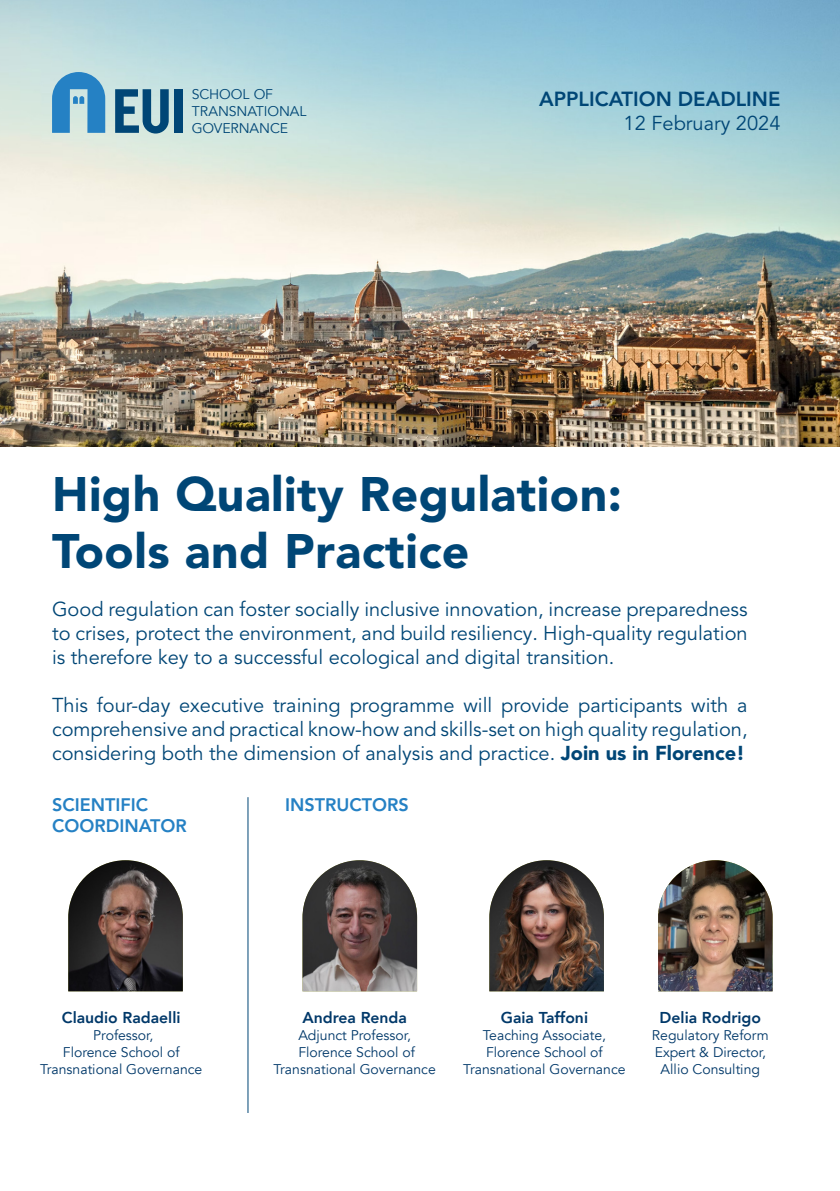
<style>
.page{position:relative;width:840px;height:1191px;background:#fff}
.page>*{position:absolute;margin:0;border:0;box-sizing:border-box;transform-origin:0 0}
.t1{font:900 48px/57.6px "Avenir LT Pro";letter-spacing:.01em;color:#004676}
.t2{font:800 20.2px "Avenir LT Pro";color:#004676}
.t3{font:20px/24px "Avenir LT Pro";color:#004676;text-align:justify}
.t4{font:800 18px/21.6px "Avenir LT Pro";color:#2581c4}
.t5{font:800 15.8px "Avenir";color:#003869}
.t6{font:14px/17px "Avenir";color:#003869;text-align:center}
.t7{font:14px/16.8px "Avenir";letter-spacing:-.01em;color:#004676}
.s1{font-weight:900}
</style>
<div class="page">
<img style="left:0;top:0;width:839px;height:446px">
<img style="left:68px;top:860px;width:115px;height:131px">
<img style="left:302px;top:860px;width:115px;height:131px">
<img style="left:489px;top:860px;width:114px;height:131px">
<img style="left:658px;top:860px;width:114px;height:131px">
<svg style="left:52px;top:72px;width:53px;height:61px;background:#5ba0cc"></svg>
<div style="left:174px;top:89px;width:9px;height:44px;background:#004676"></div>
<svg style="left:115px;top:89px;width:54px;height:44px;background:#5285a0"></svg>
<hr style="left:247px;top:797px;width:1px;height:316px;background:#004676">
<p class="t7" style="left:192px;top:86px;width:116px">SCHOOL OF<br>TRANSNATIONAL<br>GOVERNANCE</p>
<p class="t2" style="left:539px;top:87px;width:243px">APPLICATION DEADLINE</p>
<p class="t3" style="left:623px;top:112px;width:158px">12 February 2024</p>
<h1 class="t1" style="left:52px;top:465px;width:571px">High Quality Regulation:<br>Tools and Practice</h1>
<p class="t3" style="left:52px;top:597px;width:696px">Good regulation can foster socially inclusive innovation, increase preparedness to crises, protect the environment, and build resiliency. High-quality regulation is therefore key to a successful ecological and digital transition.</p>
<p class="t3" style="left:52px;top:693px;width:696px">This four-day executive training programme will provide participants with a comprehensive and practical know-how and skills-set on high quality regulation, considering both the dimension of analysis and practice. <span class="s1">Join us in Florence!</span></p>
<p class="t4" style="left:52px;top:794px;width:136px">SCIENTIFIC<br>COORDINATOR</p>
<p class="t4" style="left:285px;top:794px;width:125px">INSTRUCTORS</p>
<p class="t5" style="left:62px;top:1005px;width:120px">Claudio Radaelli</p>
<p class="t6" style="left:40px;top:1027px;width:164px">Professor,<br>Florence School of<br>Transnational Governance</p>
<p class="t5" style="left:302px;top:1005px;width:106px">Andrea Renda</p>
<p class="t6" style="left:273px;top:1027px;width:164px">Adjunct Professor,<br>Florence School of<br>Transnational Governance</p>
<p class="t5" style="left:500px;top:1005px;width:89px">Gaia Taffoni</p>
<p class="t6" style="left:463px;top:1027px;width:164px">Teaching Associate,<br>Florence School of<br>Transnational Governance</p>
<p class="t5" style="left:659px;top:1005px;width:103px">Delia Rodrigo</p>
<p class="t6" style="left:651px;top:1027px;width:118px">Regulatory Reform<br>Expert &amp; Director,<br>Allio Consulting</p>
</div>
